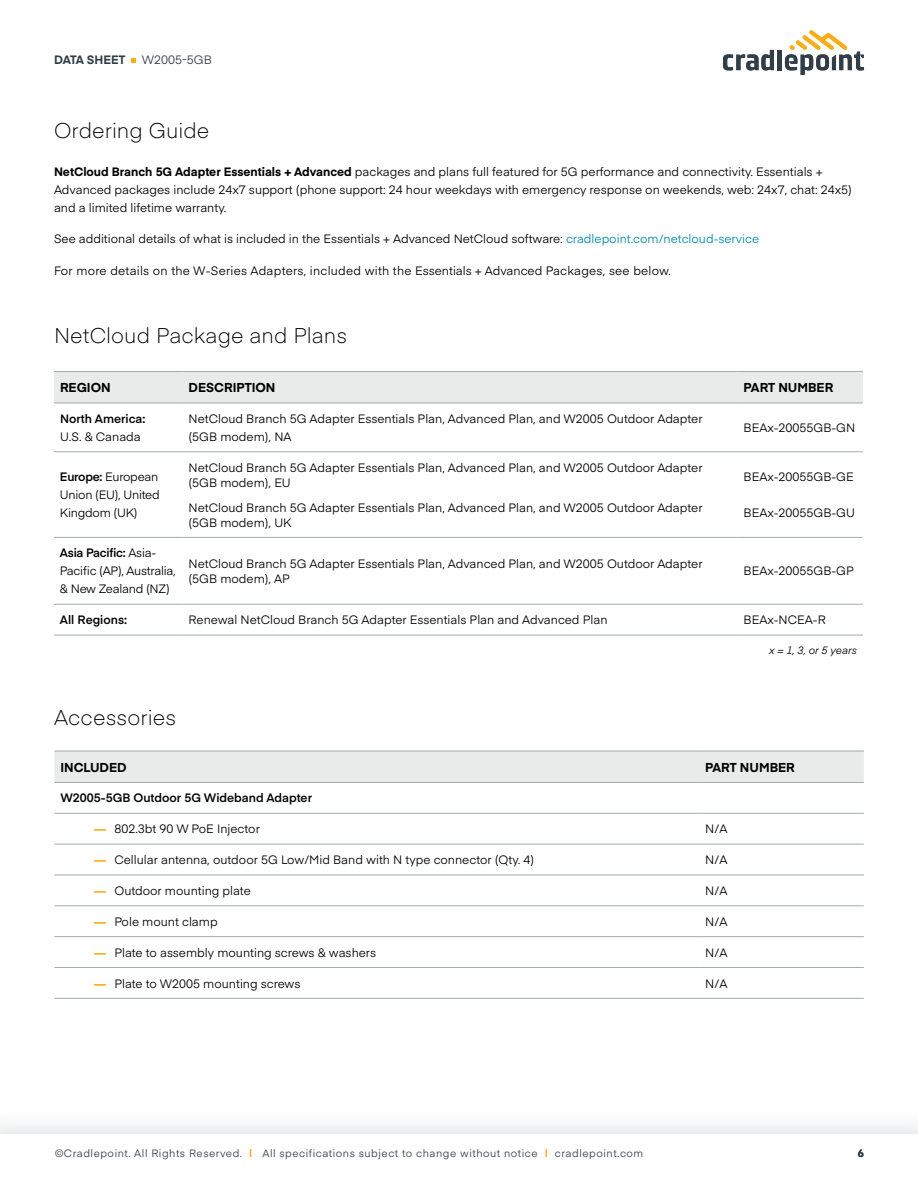
<style>
.page{position:relative;width:918px;height:1188px;background:#fff}
.page>*{position:absolute;margin:0;border:0;box-sizing:border-box;transform-origin:0 0}
.t1{font:300 21px "Eina 01";letter-spacing:.005em;color:#000}
.t2{font:700 12.75px "Eina 01";color:#000}
.t3{font:12px/18px "Eina 01";color:#000}
.t4{font:12px "Eina 01";letter-spacing:.02em;color:#000}
.t5{font:600 12px "Eina 01";color:#000}
.t6{font:12px/18px "Eina 01";letter-spacing:-.02em;color:#000}
.t7{font:700 12px "Eina 01";color:#313e48}
.t8{font:12px "Eina 01";color:#313e48}
.t9{font:10.5px "Eina 01";letter-spacing:.05em;color:#313e48}
.t10{font:italic 10.5px "Eina 01";color:#000}
.t11{font:700 10.5px "Eina 01";color:#313e48}
.s1{font-weight:700}
.s2{color:#008aac}
.s3{font-weight:600}
.s4{font-weight:700;color:#fbad18}
</style>
<div class="page">
<div style="left:0;top:1109px;width:918px;height:79px;background:#313e48;opacity:.22"></div>
<div style="left:0;top:1134px;width:918px;height:54px;background:#fff"></div>
<svg style="left:131px;top:58px;width:5px;height:5px"></svg>
<div style="left:54px;top:372px;width:809px;height:31px;background:#e9eaea"></div>
<hr style="left:54px;top:451px;width:129px;height:1px;background:#a3a9ad">
<hr style="left:183px;top:451px;width:555px;height:1px;background:#a3a9ad">
<hr style="left:738px;top:451px;width:125px;height:1px;background:#a3a9ad">
<hr style="left:54px;top:537px;width:129px;height:1px;background:#a3a9ad">
<hr style="left:183px;top:537px;width:555px;height:1px;background:#a3a9ad">
<hr style="left:738px;top:537px;width:125px;height:1px;background:#a3a9ad">
<hr style="left:54px;top:604px;width:129px;height:1px;background:#a3a9ad">
<hr style="left:183px;top:604px;width:555px;height:1px;background:#a3a9ad">
<hr style="left:738px;top:604px;width:125px;height:1px;background:#a3a9ad">
<hr style="left:54px;top:635px;width:129px;height:1px;background:#a3a9ad">
<hr style="left:183px;top:635px;width:555px;height:1px;background:#a3a9ad">
<hr style="left:738px;top:635px;width:125px;height:1px;background:#a3a9ad">
<hr style="left:54px;top:403px;width:129px;height:1px;background:#a3a9ad">
<hr style="left:183px;top:403px;width:555px;height:1px;background:#a3a9ad">
<hr style="left:738px;top:403px;width:125px;height:1px;background:#a3a9ad">
<hr style="left:54px;top:371px;width:129px;height:1px;background:#a3a9ad">
<hr style="left:183px;top:371px;width:555px;height:1px;background:#a3a9ad">
<hr style="left:738px;top:371px;width:125px;height:1px;background:#a3a9ad">
<svg style="left:723px;top:50px;width:51px;height:20px"></svg>
<hr style="left:778px;top:50px;width:4px;height:20px;background:#313e48">
<svg style="left:785px;top:30px;width:79px;height:45px"></svg>
<div style="left:54px;top:752px;width:810px;height:30px;background:#e9eaea"></div>
<hr style="left:54px;top:813px;width:645px;height:1px;background:#a3a9ad">
<hr style="left:54px;top:844px;width:645px;height:1px;background:#a3a9ad">
<hr style="left:54px;top:875px;width:645px;height:1px;background:#a3a9ad">
<hr style="left:54px;top:905px;width:645px;height:1px;background:#a3a9ad">
<hr style="left:54px;top:936px;width:645px;height:1px;background:#a3a9ad">
<hr style="left:54px;top:967px;width:645px;height:1px;background:#a3a9ad">
<hr style="left:54px;top:751px;width:645px;height:1px;background:#a3a9ad">
<hr style="left:699px;top:751px;width:165px;height:1px;background:#a3a9ad">
<hr style="left:54px;top:782px;width:645px;height:1px;background:#a3a9ad">
<hr style="left:699px;top:782px;width:165px;height:1px;background:#a3a9ad">
<hr style="left:699px;top:813px;width:165px;height:1px;background:#a3a9ad">
<hr style="left:699px;top:844px;width:165px;height:1px;background:#a3a9ad">
<hr style="left:699px;top:875px;width:165px;height:1px;background:#a3a9ad">
<hr style="left:699px;top:905px;width:165px;height:1px;background:#a3a9ad">
<hr style="left:699px;top:936px;width:165px;height:1px;background:#a3a9ad">
<hr style="left:699px;top:967px;width:165px;height:1px;background:#a3a9ad">
<hr style="left:54px;top:998px;width:645px;height:1px;background:#a3a9ad">
<hr style="left:699px;top:998px;width:165px;height:1px;background:#a3a9ad">
<p class="t7" style="left:54px;top:51px;width:73px">DATA SHEET</p>
<p class="t8" style="left:142px;top:51px;width:72px">W2005-5GB</p>
<h1 class="t1" style="left:54px;top:114px;width:157px">Ordering Guide</h1>
<p class="t3" style="left:54px;top:162px;width:800px"><span class="s1">NetCloud Branch 5G Adapter Essentials + Advanced</span> packages and plans full featured for 5G performance and connectivity. Essentials +<br>Advanced packages include 24x7 support (phone support: 24 hour weekdays with emergency response on weekends, web: 24x7, chat: 24x5) and a limited lifetime warranty.</p>
<p class="t3" style="left:54px;top:229px;width:707px">See additional details of what is included in the Essentials + Advanced NetCloud software: <span class="s2">cradlepoint.com/netcloud-service</span></p>
<p class="t4" style="left:54px;top:262px;width:619px">For more details on the W-Series Adapters, included with the Essentials + Advanced Packages, see below.</p>
<h1 class="t1" style="left:54px;top:320px;width:295px">NetCloud Package and Plans</h1>
<p class="t2" style="left:60px;top:378px;width:52px">REGION</p>
<p class="t2" style="left:189px;top:378px;width:88px">DESCRIPTION</p>
<p class="t2" style="left:744px;top:378px;width:91px">PART NUMBER</p>
<p class="t5" style="left:60px;top:410px;width:87px">North America:</p>
<p class="t3" style="left:60px;top:427px;width:82px">U.S. &amp; Canada</p>
<p class="t3" style="left:189px;top:409px;width:516px">NetCloud Branch 5G Adapter Essentials Plan, Advanced Plan, and W2005 Outdoor Adapter (5GB modem), NA</p>
<p class="t3" style="left:744px;top:418px;width:113px">BEAx-20055GB-GN</p>
<p class="t3" style="left:60px;top:467px;width:101px;text-align:justify"><span class="s3">Europe:</span> European Union (EU), United Kingdom (UK)</p>
<p class="t3" style="left:189px;top:459px;width:516px;line-height:15px">NetCloud Branch 5G Adapter Essentials Plan, Advanced Plan, and W2005 Outdoor Adapter (5GB modem), EU</p>
<p class="t3" style="left:189px;top:499px;width:516px;line-height:15px">NetCloud Branch 5G Adapter Essentials Plan, Advanced Plan, and W2005 Outdoor Adapter (5GB modem), UK</p>
<p class="t3" style="left:744px;top:467px;width:112px">BEAx-20055GB-GE</p>
<p class="t3" style="left:744px;top:503px;width:113px">BEAx-20055GB-GU</p>
<p class="t6" style="left:60px;top:543px;width:117px"><span class="s3">Asia Pacific:</span> Asia-<br>Pacific (AP), Australia, &amp; New Zealand (NZ)</p>
<p class="t3" style="left:189px;top:555px;width:516px;line-height:15px">NetCloud Branch 5G Adapter Essentials Plan, Advanced Plan, and W2005 Outdoor Adapter (5GB modem), AP</p>
<p class="t3" style="left:744px;top:561px;width:112px">BEAx-20055GB-GP</p>
<p class="t5" style="left:60px;top:611px;width:68px">All Regions:</p>
<p class="t3" style="left:189px;top:610px;width:420px">Renewal NetCloud Branch 5G Adapter Essentials Plan and Advanced Plan</p>
<p class="t3" style="left:744px;top:610px;width:84px">BEAx-NCEA-R</p>
<p class="t10" style="left:769px;top:642px;width:89px">x = 1, 3, or 5 years</p>
<h1 class="t1" style="left:54px;top:702px;width:123px">Accessories</h1>
<p class="t2" style="left:60px;top:758px;width:68px">INCLUDED</p>
<p class="t2" style="left:705px;top:758px;width:91px">PART NUMBER</p>
<p class="t5" style="left:60px;top:789px;width:253px">W2005-5GB Outdoor 5G Wideband Adapter</p>
<p class="t3" style="left:94px;top:819px;width:167px"><span class="s4">—</span> 802.3bt 90 W PoE Injector</p>
<p class="t3" style="left:705px;top:819px;width:24px">N/A</p>
<p class="t3" style="left:94px;top:850px;width:442px"><span class="s4">—</span> Cellular antenna, outdoor 5G Low/Mid Band with N type connector (Qty. 4)</p>
<p class="t3" style="left:705px;top:850px;width:24px">N/A</p>
<p class="t3" style="left:94px;top:881px;width:158px"><span class="s4">—</span> Outdoor mounting plate</p>
<p class="t3" style="left:705px;top:881px;width:24px">N/A</p>
<p class="t3" style="left:94px;top:912px;width:125px"><span class="s4">—</span> Pole mount clamp</p>
<p class="t3" style="left:705px;top:912px;width:24px">N/A</p>
<p class="t3" style="left:94px;top:943px;width:284px"><span class="s4">—</span> Plate to assembly mounting screws &amp; washers</p>
<p class="t3" style="left:705px;top:943px;width:24px">N/A</p>
<p class="t3" style="left:94px;top:973px;width:208px"><span class="s4">—</span> Plate to W2005 mounting screws</p>
<p class="t3" style="left:705px;top:973px;width:24px">N/A</p>
<p class="t9" style="left:55px;top:1146px;width:590px">©Cradlepoint. All Rights Reserved. <span class="s4">|</span> All specifications subject to change without notice <span class="s4">|</span> cradlepoint.com</p>
<p class="t11" style="left:858px;top:1146px;width:8px">6</p>
</div>
